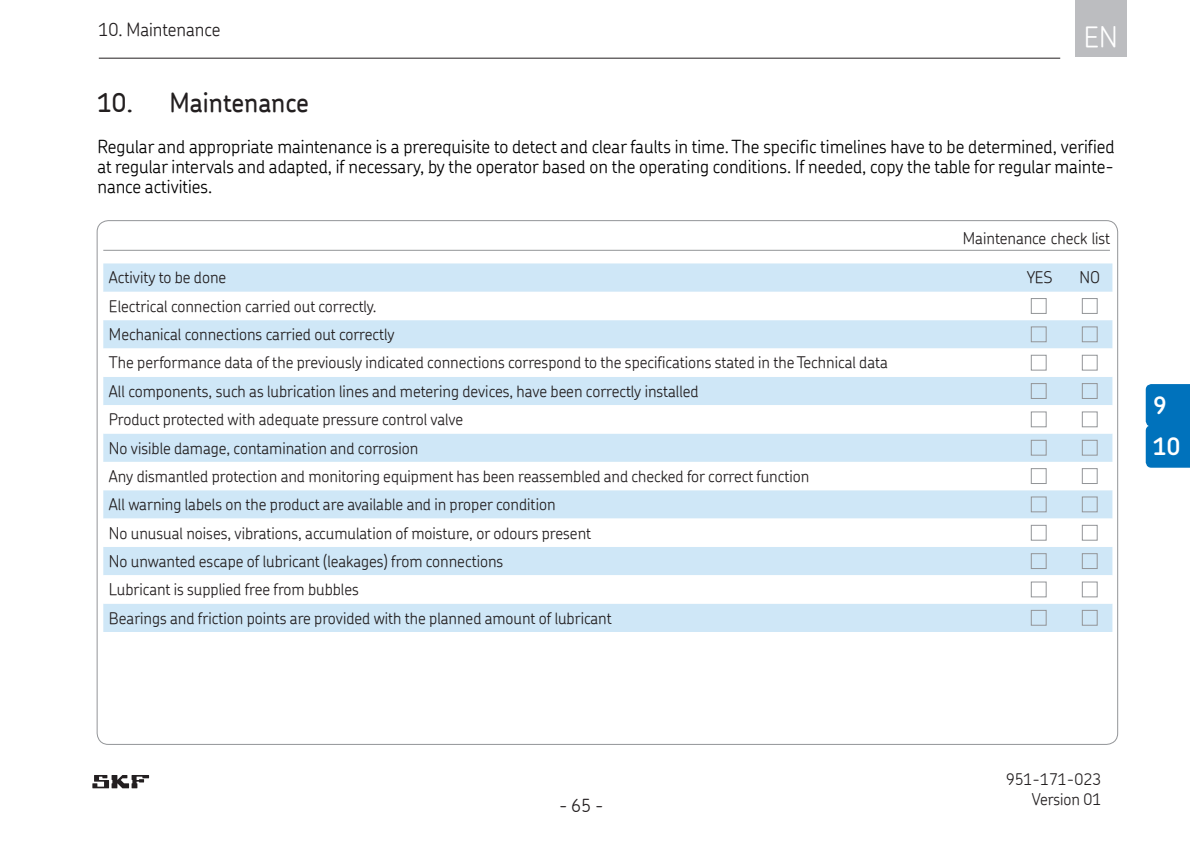
<style>
.page{position:relative;width:1190px;height:842px;background:#fff}
.page>*{position:absolute;margin:0;border:0;box-sizing:border-box;transform-origin:0 0}
.t1{font:300 28px "SKF Chevin";color:#fff}
.t2{font:500 26px "SKF Chevin";color:#231f20}
.Format_für_Mastersei{font:600 24px "SKF Chevin";color:#fff}
.Bodytext{font:300 18px/20px "SKF Chevin";color:#000;text-align:justify}
.t3{font:300 18px "SKF Chevin";color:#231f20}
.Tabellen_Bodytext{font:300 16px/20px "SKF Chevin";color:#231f20;text-align:right}
.Rahmenüberschrift{font:300 16px "SKF Chevin";color:#231f20}
</style>
<div class="page">
<div style="left:1075px;top:0;width:52px;height:57px;background:#bcbdc0"></div>
<hr style="left:99px;top:58px;width:961px;height:1px;background:#231f20">
<div style="left:1146px;top:384px;width:44px;height:84px;background:#0072bc"></div>
<svg style="left:92px;top:775px;width:57px;height:13px"></svg>
<hr style="left:103px;top:250px;width:1007px;height:1px;background:#939598">
<div style="left:103px;top:263px;width:1009px;height:369px;background:#cfe7f7"></div>
<svg style="left:103px;top:292px;width:1009px;height:312px"></svg>
<div style="left:1031px;top:298px;width:16px;height:16px;border:1px solid #939598"></div>
<div style="left:1082px;top:298px;width:16px;height:16px;border:1px solid #939598"></div>
<div style="left:1031px;top:326px;width:16px;height:16px;border:1px solid #939598"></div>
<div style="left:1082px;top:326px;width:16px;height:16px;border:1px solid #939598"></div>
<div style="left:1031px;top:355px;width:16px;height:16px;border:1px solid #939598"></div>
<div style="left:1082px;top:355px;width:16px;height:16px;border:1px solid #939598"></div>
<div style="left:1031px;top:383px;width:16px;height:16px;border:1px solid #939598"></div>
<div style="left:1082px;top:383px;width:16px;height:16px;border:1px solid #939598"></div>
<div style="left:1031px;top:411px;width:16px;height:16px;border:1px solid #939598"></div>
<div style="left:1082px;top:411px;width:16px;height:16px;border:1px solid #939598"></div>
<div style="left:1031px;top:440px;width:16px;height:16px;border:1px solid #939598"></div>
<div style="left:1082px;top:440px;width:16px;height:16px;border:1px solid #939598"></div>
<div style="left:1031px;top:468px;width:16px;height:16px;border:1px solid #939598"></div>
<div style="left:1082px;top:468px;width:16px;height:16px;border:1px solid #939598"></div>
<div style="left:1031px;top:496px;width:16px;height:16px;border:1px solid #939598"></div>
<div style="left:1082px;top:496px;width:16px;height:16px;border:1px solid #939598"></div>
<div style="left:1031px;top:525px;width:16px;height:16px;border:1px solid #939598"></div>
<div style="left:1082px;top:525px;width:16px;height:16px;border:1px solid #939598"></div>
<div style="left:1031px;top:553px;width:16px;height:16px;border:1px solid #939598"></div>
<div style="left:1082px;top:553px;width:16px;height:16px;border:1px solid #939598"></div>
<div style="left:1031px;top:582px;width:16px;height:15px;border:1px solid #939598"></div>
<div style="left:1082px;top:582px;width:16px;height:15px;border:1px solid #939598"></div>
<div style="left:1031px;top:610px;width:16px;height:16px;border:1px solid #939598"></div>
<div style="left:1082px;top:610px;width:16px;height:16px;border:1px solid #939598"></div>
<p class="t3" style="left:98px;top:18px;width:124px">10. Maintenance</p>
<h1 class="t1" style="left:1084px;top:19px;width:35px">EN</h1>
<p class="t2" style="left:97px;top:86px;width:213px">10. Maintenance</p>
<p class="Bodytext" style="left:97px;top:136px;width:1019px">Regular and appropriate maintenance is a prerequisite to detect and clear faults in time. The specific timelines have to be determined, verified at regular intervals and adapted, if necessary, by the operator based on the operating conditions. If needed, copy the table for regular mainte&shy;nance activities.</p>
<p class="Rahmenüberschrift" style="left:963px;top:228px;width:149px">Maintenance check list</p>
<p class="Tabellen_Bodytext" style="left:109px;top:267px;width:119px">Activity to be done</p>
<p class="Tabellen_Bodytext" style="left:1027px;top:267px;width:27px">YES</p>
<p class="Tabellen_Bodytext" style="left:1079px;top:267px;width:22px">NO</p>
<p class="Tabellen_Bodytext" style="left:109px;top:296px;width:269px">Electrical connection carried out correctly.</p>
<p class="Tabellen_Bodytext" style="left:109px;top:324px;width:287px">Mechanical connections carried out correctly</p>
<p class="Tabellen_Bodytext" style="left:109px;top:352px;width:780px">The performance data of the previously indicated connections correspond to the specifications stated in the Technical data</p>
<p class="Tabellen_Bodytext" style="left:109px;top:381px;width:591px">All components, such as lubrication lines and metering devices, have been correctly installed</p>
<p class="Tabellen_Bodytext" style="left:109px;top:409px;width:356px">Product protected with adequate pressure control valve</p>
<p class="Tabellen_Bodytext" style="left:109px;top:437px;width:311px">No visible damage, contamination and corrosion</p>
<p class="Tabellen_Bodytext" style="left:109px;top:466px;width:702px">Any dismantled protection and monitoring equipment has been reassembled and checked for correct function</p>
<p class="Tabellen_Bodytext" style="left:109px;top:494px;width:448px">All warning labels on the product are available and in proper condition</p>
<p class="Tabellen_Bodytext" style="left:109px;top:522px;width:484px">No unusual noises, vibrations, accumulation of moisture, or odours present</p>
<p class="Tabellen_Bodytext" style="left:109px;top:551px;width:396px">No unwanted escape of lubricant (leakages) from connections</p>
<p class="Tabellen_Bodytext" style="left:109px;top:579px;width:251px">Lubricant is supplied free from bubbles</p>
<p class="Tabellen_Bodytext" style="left:109px;top:608px;width:504px">Bearings and friction points are provided with the planned amount of lubricant</p>
<p class="Format_für_Mastersei" style="left:1153px;top:389px;width:15px">9</p>
<h3 class="Format_für_Mastersei" style="left:1153px;top:430px;width:28px">10</h3>
<p class="t3" style="left:559px;top:793px;width:46px">- 65 -</p>
<p class="Tabellen_Bodytext" style="left:1006px;top:769px;width:97px">951-171-023<br>Version 01</p>
</div>
